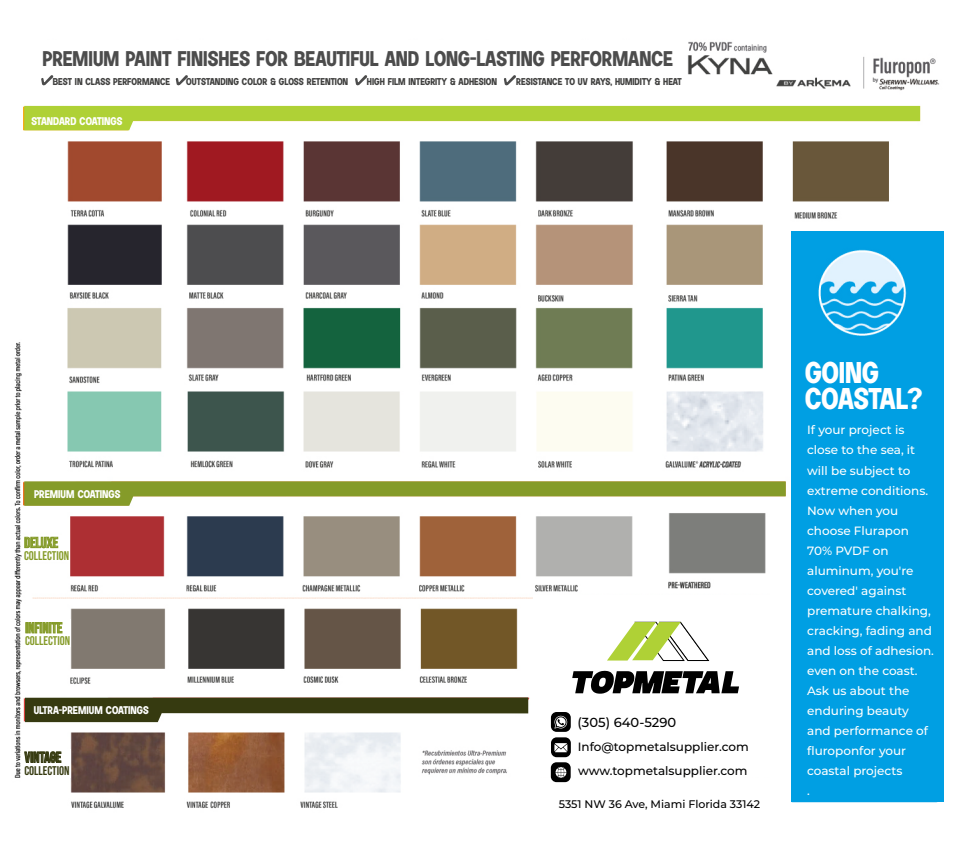
<style>
.page{position:relative;width:971px;height:843px;background:#fff}
.page>*{position:absolute;margin:0;border:0;box-sizing:border-box;transform-origin:0 0}
.t1{font:700 30px/26px "Soria";color:#fff}
.t2{font:700 21.3px "Soria";color:#4c4c4c}
.t3{font:14.9px "Bebas Neue";color:#859b29}
.t4{font:14.9px "Bebas Neue";color:#363a10}
.t5{font:500 13.1px "Montserrat";color:#000}
.t6{font:12.6px "Bebas Neue";color:#859b29}
.t7{font:12.6px "Bebas Neue";color:#363a10}
.t8{font:500 12px/20px "Montserrat";color:#fff}
.t9{font:500 12px/24px "Montserrat";color:#000}
.t10{font:700 11.2px "Soria";color:#fff}
.t11{font:500 11px "Montserrat";color:#000}
.t12{font:700 9.9px "Soria";color:#414140}
</style>
<div class="page">
<img style="left:14px;top:41px;width:930px;height:768px">
<div style="left:533px;top:594px;width:257px;height:182px;background:#fff"></div>
<div style="left:35px;top:68px;width:647px;height:23px;background:#fff"></div>
<div style="left:32px;top:40px;width:643px;height:28px;background:#fff"></div>
<svg style="left:41px;top:75px;width:12px;height:10px"></svg>
<svg style="left:176px;top:75px;width:12px;height:10px"></svg>
<svg style="left:355px;top:75px;width:12px;height:10px"></svg>
<svg style="left:504px;top:75px;width:12px;height:11px"></svg>
<svg style="left:24px;top:106px;width:896px;height:24px"></svg>
<svg style="left:24px;top:481px;width:761px;height:24px"></svg>
<svg style="left:25px;top:697px;width:503px;height:25px"></svg>
<div style="left:23px;top:749px;width:48px;height:28px;background:#fff"></div>
<div style="left:23px;top:535px;width:47px;height:26px;background:#fff"></div>
<div style="left:24px;top:619px;width:47px;height:27px;background:#fff"></div>
<svg style="left:24px;top:746px;width:37px;height:18px"></svg>
<svg style="left:26px;top:622px;width:36px;height:11px"></svg>
<svg style="left:24px;top:536px;width:34px;height:12px"></svg>
<div style="left:791px;top:231px;width:152px;height:570px;background:#009fe3"></div>
<svg style="left:572px;top:670px;width:167px;height:23px"></svg>
<svg style="left:607px;top:621px;width:103px;height:40px"></svg>
<img style="left:813px;top:245px;width:94px;height:94px;border-radius:47px">
<div style="left:551px;top:737px;width:20px;height:20px;background:#000;border-radius:6px"></div>
<svg style="left:554px;top:743px;width:13px;height:9px"></svg>
<div style="left:551px;top:712px;width:20px;height:19px;background:#000;border-radius:6px"></div>
<svg style="left:554px;top:715px;width:13px;height:13px"></svg>
<div style="left:551px;top:762px;width:19px;height:20px;background:#000;border-radius:6px"></div>
<svg style="left:555px;top:767px;width:11px;height:10px"></svg>
<h2 class="t2" style="left:42px;top:47px;width:632px">PREMIUM PAINT FINISHES FOR BEAUTIFUL AND LONG-LASTING PERFORMANCE</h2>
<p class="t12" style="left:53px;top:77px;width:119px">BEST IN CLASS PERFORMANCE</p>
<p class="t12" style="left:186px;top:77px;width:163px">OUTSTANDING COLOR &amp; GLOSS RETENTION</p>
<p class="t12" style="left:367px;top:76px;width:132px">HIGH FILM INTEGRITY &amp; ADHESION</p>
<p class="t12" style="left:516px;top:76px;width:167px">RESISTANCE TO UV RAYS, HUMIDITY &amp; HEAT</p>
<p class="t10" style="left:31px;top:115px;width:93px">STANDARD COATINGS</p>
<p class="t10" style="left:34px;top:488px;width:88px">PREMIUM COATINGS</p>
<p class="t3" style="left:24px;top:534px;width:35px">DELUXE</p>
<p class="t6" style="left:24px;top:548px;width:47px">COLLECTION</p>
<p class="t3" style="left:25px;top:619px;width:39px">INFINITE</p>
<p class="t6" style="left:25px;top:633px;width:47px">COLLECTION</p>
<p class="t10" style="left:34px;top:704px;width:116px">ULTRA-PREMIUM COATINGS</p>
<p class="t4" style="left:25px;top:748px;width:38px">VINTAGE</p>
<p class="t7" style="left:24px;top:763px;width:47px">COLLECTION</p>
<p class="t5" style="left:577px;top:712px;width:100px">(305) 640-5290</p>
<p class="t9" style="left:578px;top:734px;width:172px">Info@topmetalsupplier.com www.topmetalsupplier.com</p>
<p class="t11" style="left:559px;top:795px;width:203px">5351 NW 36 Ave, Miami Florida 33142</p>
<h1 class="t1" style="left:805px;top:360px;width:118px">GOING<br>COASTAL?</h1>
<p class="t8" style="left:807px;top:419px;width:128px">If your project is close to the sea, it will be subject to extreme conditions.<br>Now when you choose Flurapon<br>70% PVDF on aluminum, you're covered' against premature chalking, cracking, fading and and loss of adhesion. even on the coast.<br>Ask us about the enduring beauty and performance of fluroponfor your coastal projects<br>.</p>
</div>
